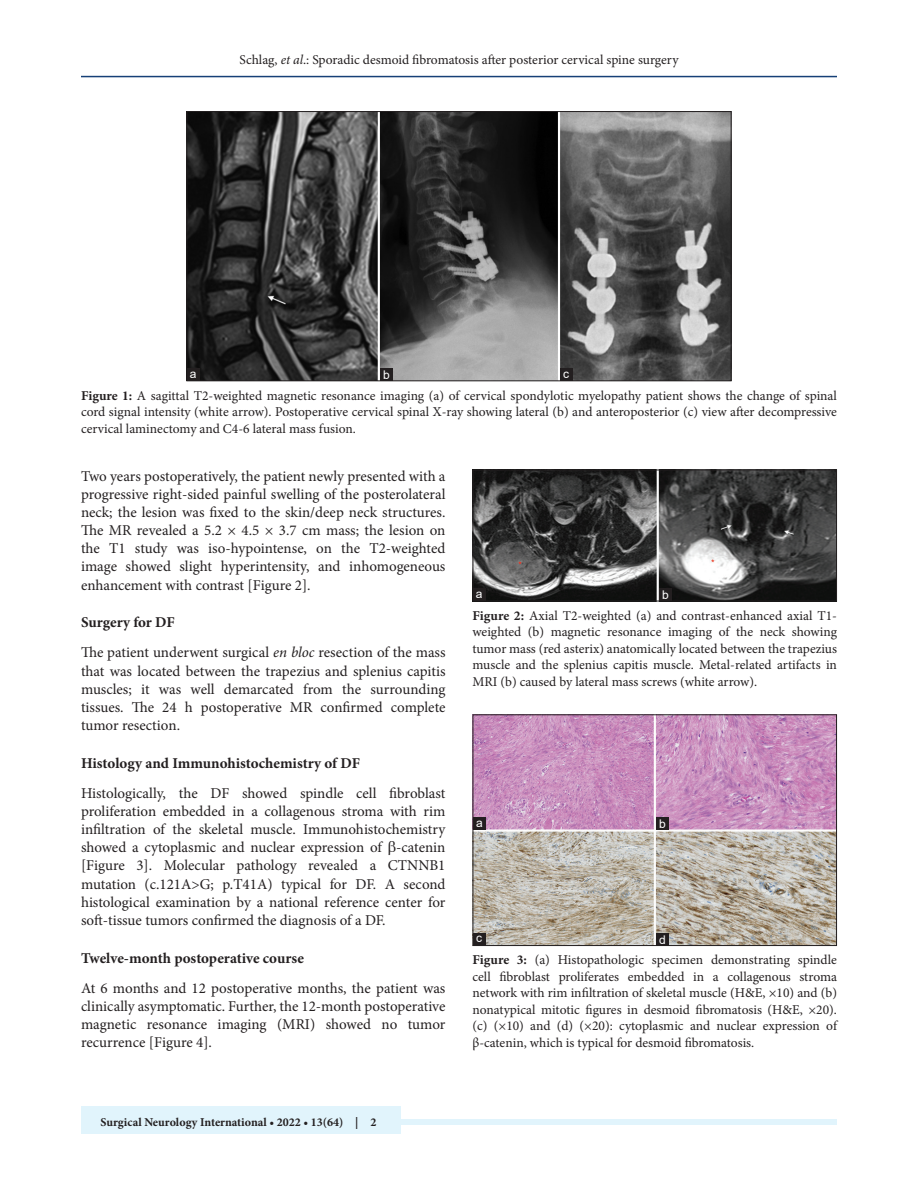
<style>
.page{position:relative;width:918px;height:1188px;background:#fff}
.page>*{position:absolute;margin:0;border:0;box-sizing:border-box;transform-origin:0 0}
.TX{font:15px/18.1px "Minion Pro";color:#231f20;text-align:justify}
.t1{font:700 15px "Minion Pro";letter-spacing:-.005em;color:#231f20}
.FGC{font:13.5px/16.5px "Minion Pro";color:#231f20;text-align:justify}
.JF{font:700 12px "Minion Pro";color:#231f20}
.LABEL{font:12px "Arial";color:#fff}
.s1{font-style:italic}
.s2{font-weight:700}
</style>
<div class="page">
<img style="left:475px;top:717px;width:360px;height:227px">
<div style="left:473px;top:715px;width:364px;height:231px;border:1px solid #231f20"></div>
<div style="left:656px;top:933px;width:13px;height:13px;background:#231f20"></div>
<div style="left:473px;top:933px;width:13px;height:13px;background:#231f20"></div>
<div style="left:656px;top:817px;width:13px;height:13px;background:#231f20"></div>
<div style="left:473px;top:817px;width:13px;height:13px;background:#231f20"></div>
<hr style="left:81px;top:76px;width:756px;height:1px;background:#164077">
<div style="left:81px;top:1119px;width:756px;height:6px;background:#e1f4fc"></div>
<div style="left:81px;top:1106px;width:319px;height:28px;background:#e1f4fc"></div>
<img style="left:189px;top:113px;width:540px;height:266px">
<div style="left:187px;top:111px;width:544px;height:270px;border:1px solid #231f20"></div>
<div style="left:560px;top:368px;width:13px;height:13px;background:#231f20"></div>
<div style="left:380px;top:368px;width:13px;height:13px;background:#231f20"></div>
<div style="left:187px;top:368px;width:12px;height:13px;background:#231f20"></div>
<img style="left:475px;top:472px;width:360px;height:127px">
<div style="left:473px;top:470px;width:364px;height:131px;border:1px solid #231f20"></div>
<div style="left:659px;top:588px;width:13px;height:13px;background:#231f20"></div>
<div style="left:473px;top:588px;width:12px;height:13px;background:#231f20"></div>
<p class="FGC" style="left:239px;top:51px;width:441px">Schlag, <span class="s1">et al</span>.: Sporadic desmoid fibromatosis after posterior cervical spine surgery</p>
<p class="LABEL" style="left:190px;top:365px;width:8px">a</p>
<p class="LABEL" style="left:383px;top:366px;width:8px">b</p>
<p class="LABEL" style="left:563px;top:365px;width:7px">c</p>
<p class="FGC" style="left:81px;top:387px;width:758px"><span class="s2">Figure 1:</span> A sagittal T2-weighted magnetic resonance imaging (a) of cervical spondylotic myelopathy patient shows the change of spinal cord signal intensity (white arrow). Postoperative cervical spinal X-ray showing lateral (b) and anteroposterior (c) view after decompressive cervical laminectomy and C4-6 lateral mass fusion.</p>
<p class="TX" style="left:81px;top:467px;width:366px">Two years postoperatively, the patient newly presented with a progressive right-sided painful swelling of the posterolateral neck; the lesion was fixed to the skin/deep neck structures.<br>The MR revealed a 5.2 × 4.5 × 3.7 cm mass; the lesion on the T1 study was iso-hypointense, on the T2-weighted image showed slight hyperintensity, and inhomogeneous enhancement with contrast [Figure 2].</p>
<h2 class="t1" style="left:81px;top:612px;width:95px">Surgery for DF</h2>
<p class="TX" style="left:81px;top:644px;width:366px">The patient underwent surgical <span class="s1">en bloc</span> resection of the mass that was located between the trapezius and splenius capitis muscles; it was well demarcated from the surrounding tissues. The 24 h postoperative MR confirmed complete tumor resection.</p>
<h2 class="t1" style="left:81px;top:752px;width:281px">Histology and Immunohistochemistry of DF</h2>
<p class="TX" style="left:81px;top:784px;width:366px">Histologically, the DF showed spindle cell fibroblast proliferation embedded in a collagenous stroma with rim infiltration of the skeletal muscle. Immunohistochemistry showed a cytoplasmic and nuclear expression of -catenin [Figure 3]. Molecular pathology revealed a CTNNB1 mutation (c.121A&gt;G; p.T41A) typical for DF. A second histological examination by a national reference center for soft-tissue tumors confirmed the diagnosis of a DF.</p>
<h2 class="t1" style="left:81px;top:947px;width:224px">Twelve-month postoperative course</h2>
<p class="TX" style="left:81px;top:979px;width:366px">At 6 months and 12 postoperative months, the patient was clinically asymptomatic. Further, the 12-month postoperative magnetic resonance imaging (MRI) showed no tumor recurrence [Figure 4].</p>
<p class="JF" style="left:100px;top:1113px;width:278px">Surgical Neurology International • 2022 • 13(64) | 2</p>
<p class="LABEL" style="left:476px;top:586px;width:8px">a</p>
<p class="LABEL" style="left:662px;top:587px;width:8px">b</p>
<p class="FGC" style="left:472px;top:607px;width:366px"><span class="s2">Figure 2:</span> Axial T2-weighted (a) and contrast-enhanced axial T1- weighted (b) magnetic resonance imaging of the neck showing tumor mass (red asterix) anatomically located between the trapezius muscle and the splenius capitis muscle. Metal-related artifacts in MRI (b) caused by lateral mass screws (white arrow).</p>
<p class="LABEL" style="left:476px;top:814px;width:8px">a</p>
<p class="LABEL" style="left:659px;top:815px;width:8px">b</p>
<p class="LABEL" style="left:476px;top:930px;width:7px">c</p>
<p class="LABEL" style="left:659px;top:931px;width:8px">d</p>
<p class="FGC" style="left:472px;top:952px;width:366px"><span class="s2">Figure 3:</span> (a) Histopathologic specimen demonstrating spindle cell fibroblast proliferates embedded in a collagenous stroma network with rim infiltration of skeletal muscle (H&amp;E, ×10) and (b) nonatypical mitotic figures in desmoid fibromatosis (H&amp;E, ×20). (c) (×10) and (d) (×20): cytoplasmic and nuclear expression of β-catenin, which is typical for desmoid fibromatosis.</p>
</div>
